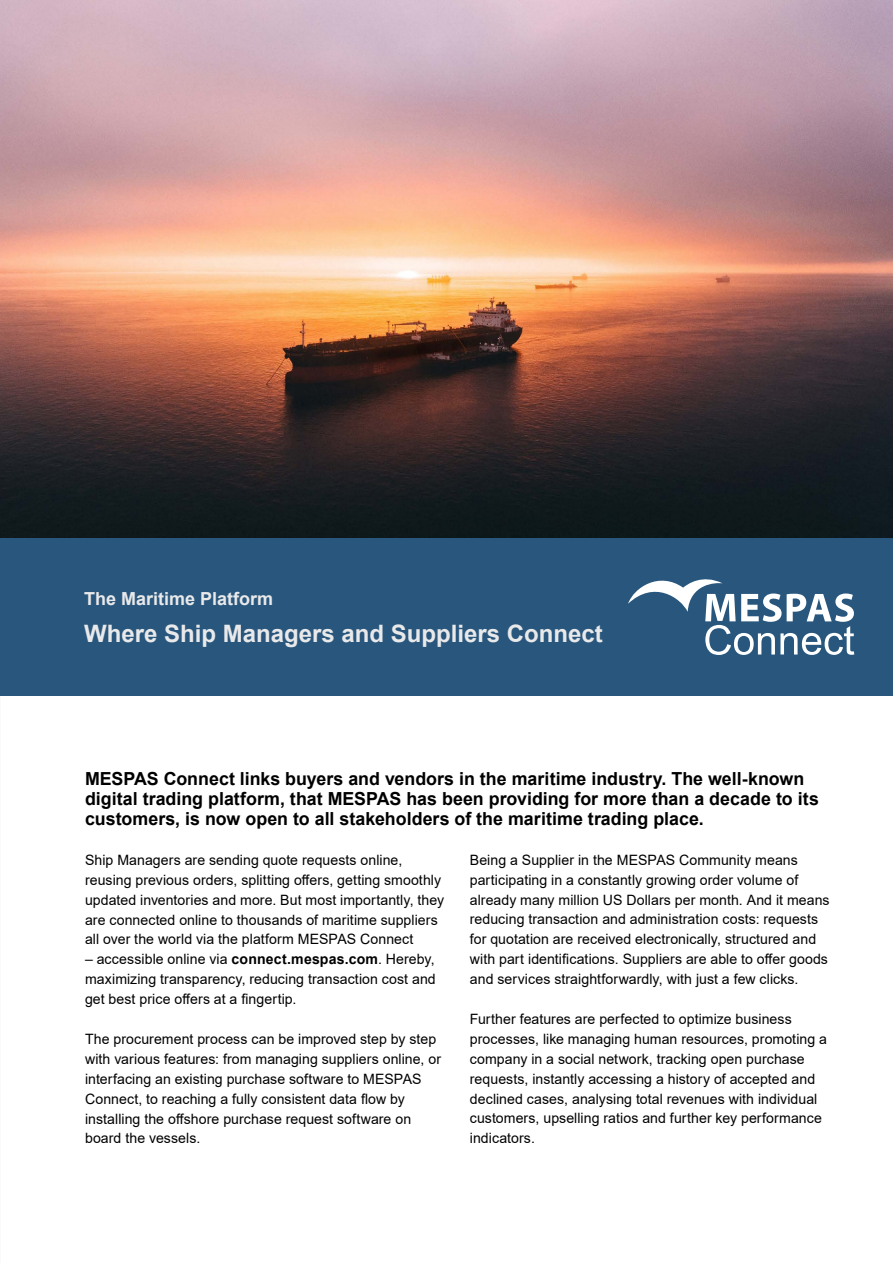
<style>
.page{position:relative;width:893px;height:1263px;background:#fff}
.page>*{position:absolute;margin:0;border:0;box-sizing:border-box;transform-origin:0 0}
.t1{font:700 24px "Arial";color:#e9e9ea}
.t2{font:700 18px/20px "Arial";color:#000}
.t3{font:700 18px "Arial";color:#e9e9ea}
.t4{font:14.25px/20px "Arial";letter-spacing:.005em;color:#000}
.s1{font-weight:700}
</style>
<div class="page">
<img style="left:0;top:0;width:893px;height:539px">
<div style="left:0;top:539px;width:893px;height:157px;background:#28567d"></div>
<svg style="left:628px;top:579px;width:226px;height:76px"></svg>
<p class="t3" style="left:84px;top:586px;width:191px">The Maritime Platform</p>
<h1 class="t1" style="left:84px;top:617px;width:520px">Where Ship Managers and Suppliers Connect</h1>
<p class="t2" style="left:85px;top:769px;width:735px">MESPAS Connect links buyers and vendors in the maritime industry. The well-known digital trading platform, that MESPAS has been providing for more than a decade to its customers, is now open to all stakeholders of the maritime trading place.</p>
<p class="t4" style="left:85px;top:850px;width:361px">Ship Managers are sending quote requests online, reusing previous orders, splitting offers, getting smoothly updated inventories and more. But most importantly, they are connected online to thousands of maritime suppliers all over the world via the platform MESPAS Connect</p>
<p class="t4" style="left:85px;top:949px;width:352px;text-align:justify">– accessible online via <span class="s1">connect.mespas.com</span>. Hereby, maximizing transparency, reducing transaction cost and get best price offers at a fingertip.</p>
<p class="t4" style="left:85px;top:1029px;width:357px">The procurement process can be improved step by step with various features: from managing suppliers online, or interfacing an existing purchase software to MESPAS Connect, to reaching a fully consistent data flow by installing the offshore purchase request software on board the vessels.</p>
<p class="t4" style="left:470px;top:850px;width:361px">Being a Supplier in the MESPAS Community means participating in a constantly growing order volume of already many million US Dollars per month. And it means reducing transaction and administration costs: requests for quotation are received electronically, structured and with part identifications. Suppliers are able to offer goods and services straightforwardly, with just a few clicks.</p>
<p class="t4" style="left:470px;top:1009px;width:359px">Further features are perfected to optimize business processes, like managing human resources, promoting a company in a social network, tracking open purchase requests, instantly accessing a history of accepted and declined cases, analysing total revenues with individual customers, upselling ratios and further key performance indicators.</p>
</div>
